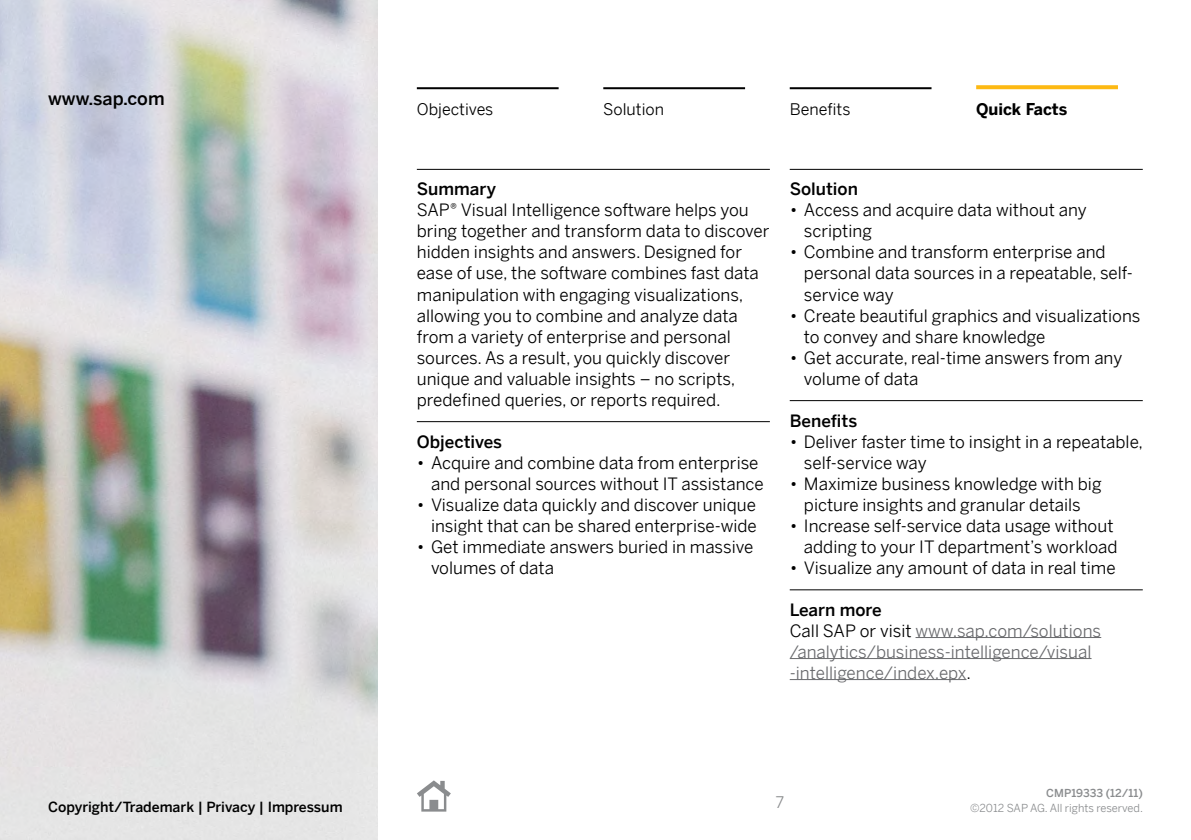
<style>
.page{position:relative;width:1191px;height:840px;background:#fff}
.page>*{position:absolute;margin:0;border:0;box-sizing:border-box;transform-origin:0 0}
.t1{font:500 18px "Benton Sans";color:#000}
.t2{font:17px/21px "Benton Sans";color:#000}
.t3{font:17px/21px "Benton Sans";color:#696a6d}
.t4{font:500 17px "Benton Sans";color:#000}
.t5{font:16px "Benton Sans";color:#000}
.t6{font:700 16px "Benton Sans";color:#000}
.t7{font:16px "Benton Sans";color:#8a8c8e}
.t8{font:500 14px "Benton Sans";color:#000}
.t9{font:11px "Benton Sans";color:#8a8c8e}
.t10{font:500 11px "Benton Sans";color:#8a8c8e}
.s1{font-weight:300}
.s2{font-weight:500;color:#000}
.s3{color:#000}
</style>
<div class="page">
<hr style="left:417px;top:169px;width:353px;height:1px;background:#000">
<hr style="left:417px;top:421px;width:353px;height:1px;background:#000">
<hr style="left:789px;top:169px;width:353px;height:1px;background:#000">
<hr style="left:789px;top:400px;width:353px;height:1px;background:#000">
<hr style="left:789px;top:589px;width:353px;height:1px;background:#000">
<hr style="left:915px;top:636px;width:186px;height:1px;background:#696a6d">
<hr style="left:789px;top:657px;width:302px;height:1px;background:#696a6d">
<hr style="left:789px;top:678px;width:177px;height:1px;background:#696a6d">
<svg style="left:417px;top:780px;width:34px;height:31px"></svg>
<img style="left:0;top:0;width:377px;height:839px">
<svg style="left:976px;top:85px;width:142px;height:4px"></svg>
<hr style="left:789px;top:87px;width:142px;height:2px;background:#000">
<hr style="left:603px;top:87px;width:142px;height:2px;background:#000">
<hr style="left:417px;top:87px;width:141px;height:2px;background:#000">
<p class="t1" style="left:48px;top:85px;width:118px">www.sap.com</p>
<p class="t8" style="left:48px;top:795px;width:296px">Copyright/Trademark | Privacy | Impressum</p>
<p class="t5" style="left:417px;top:97px;width:78px">Objectives</p>
<p class="t5" style="left:603px;top:97px;width:62px">Solution</p>
<p class="t5" style="left:789px;top:97px;width:62px">Benefits</p>
<p class="t6" style="left:976px;top:97px;width:93px">Quick Facts</p>
<p class="t4" style="left:417px;top:177px;width:81px">Summary</p>
<p class="t2" style="left:417px;top:199px;width:354px">SAP® Visual Intelligence software helps you bring together and transform data to discover hidden insights and answers. Designed for ease of use, the software combines fast data manipulation with engaging visualizations, allowing you to combine and analyze data from a variety of enterprise and personal sources. As a result, you quickly discover unique and valuable insights – no scripts, predefined queries, or reports required.</p>
<p class="t4" style="left:417px;top:429px;width:87px">Objectives</p>
<p class="t2" style="left:431px;top:451px;width:334px;text-indent:-14px"><span class="s1">•</span> Acquire and combine data from enterprise and personal sources without IT assistance</p>
<p class="t2" style="left:417px;top:493px;width:341px;text-align:right"><span class="s1">•</span> Visualize data quickly and discover unique insight that can be shared enterprise-wide</p>
<p class="t2" style="left:431px;top:534px;width:324px;text-indent:-14px"><span class="s1">•</span> Get immediate answers buried in massive volumes of data</p>
<p class="t4" style="left:789px;top:177px;width:70px">Solution</p>
<p class="t2" style="left:804px;top:199px;width:284px;text-indent:-14px"><span class="s1">•</span> Access and acquire data without any scripting</p>
<p class="t2" style="left:804px;top:241px;width:331px;text-indent:-14px"><span class="s1">•</span> Combine and transform enterprise and personal data sources in a repeatable, self&shy;service way</p>
<p class="t2" style="left:804px;top:304px;width:338px;text-indent:-14px"><span class="s1">•</span> Create beautiful graphics and visualizations to convey and share knowledge</p>
<p class="t2" style="left:804px;top:346px;width:320px;text-indent:-14px"><span class="s1">•</span> Get accurate, real-time answers from any volume of data</p>
<p class="t4" style="left:789px;top:408px;width:69px">Benefits</p>
<p class="t2" style="left:804px;top:430px;width:341px;text-indent:-14px"><span class="s1">•</span> Deliver faster time to insight in a repeatable, self-service way</p>
<p class="t2" style="left:789px;top:472px;width:313px;text-align:center"><span class="s1">•</span> Maximize business knowledge with big picture insights and granular details</p>
<p class="t2" style="left:789px;top:514px;width:329px;text-align:right"><span class="s1">•</span> Increase self-service data usage without adding to your IT department’s workload</p>
<p class="t2" style="left:789px;top:556px;width:327px"><span class="s1">•</span> Visualize any amount of data in real time</p>
<p class="t3" style="left:789px;top:598px;width:313px"><span class="s2">Learn more<br></span><span class="s3">Call SAP or visit</span> www.sap.com/solutions /analytics/business-intelligence/visual -intelligence/index.epx<span class="s3">.</span></p>
<p class="t7" style="left:775px;top:790px;width:10px">7</p>
<p class="t10" style="left:1046px;top:784px;width:98px">CMP19333 (12/11)</p>
<p class="t9" style="left:970px;top:799px;width:175px">©2012 SAP AG. All rights reserved.</p>
</div>
